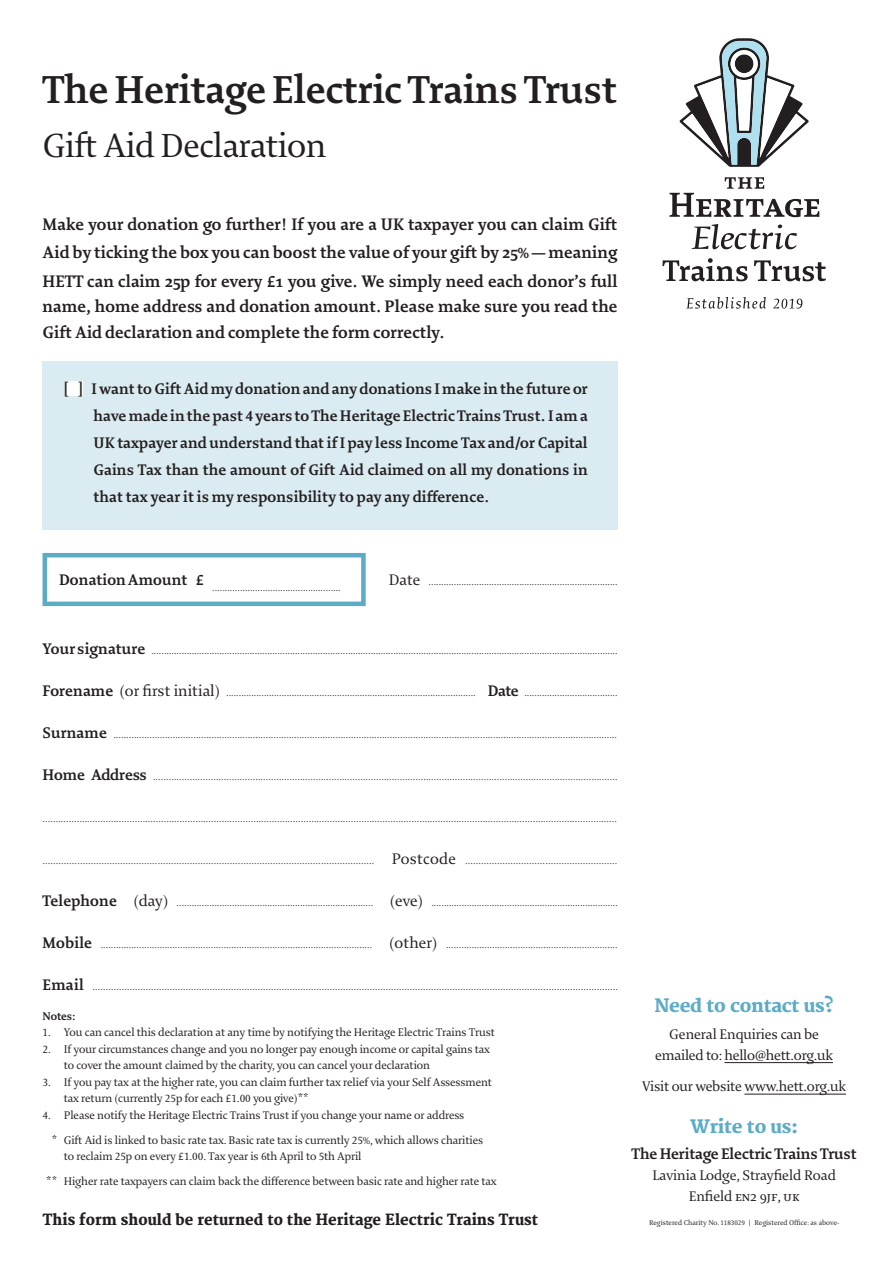
<style>
.page{position:relative;width:893px;height:1263px;background:#fff}
.page>*{position:absolute;margin:0;border:0;box-sizing:border-box;transform-origin:0 0}
.t1{font:700 42px "Enigma";letter-spacing:-.01em;color:#231f20}
.t2{font:36px "Enigma";letter-spacing:-.02em;color:#231f20}
.t3{font:700 18px/28.5px "Enigma";color:#231f20;text-align:justify}
.t4{font:800 18px "Merriweather";letter-spacing:-.02em;color:#5cacc6}
.t5{font:700 16.5px/27px "Enigma";color:#231f20;text-align:justify}
.t6{font:15px "Enigma";letter-spacing:-.02em;color:#231f20}
.t7{font:800 15px "Merriweather";color:#231f20;scale:.95 1}
.t8{font:12px "Enigma";letter-spacing:-.01em;color:#231f20}
.t9{font:700 12px "Enigma";letter-spacing:-.01em;color:#231f20}
.t10{font:10.5px "Enigma";color:#231f20}
.t11{font:7.5px "Enigma";color:#231f20}
.s1{font-family:"Enigma SC"}
.s2{font-size:16.5px}
.s3{font-weight:700;font-size:16.5px}
.s4{font-size:13.5px}
</style>
<div class="page">
<svg style="left:679px;top:38px;width:130px;height:129px"></svg>
<svg style="left:669px;top:177px;width:150px;height:40px"></svg>
<svg style="left:692px;top:224px;width:105px;height:25px"></svg>
<svg style="left:662px;top:258px;width:86px;height:23px"></svg>
<svg style="left:754px;top:260px;width:72px;height:21px"></svg>
<svg style="left:686px;top:297px;width:80px;height:12px"></svg>
<svg style="left:773px;top:299px;width:29px;height:10px"></svg>
<div style="left:43px;top:553px;width:323px;height:53px;border:4px solid #5cacc6"></div>
<div style="left:43px;top:361px;width:575px;height:168px;background:#daebf1"></div>
<div style="left:65px;top:381px;width:17px;height:15px;background:#fff"></div>
<hr style="left:724px;top:1062px;width:109px;height:1px;background:#231f20">
<hr style="left:744px;top:1094px;width:102px;height:1px;background:#231f20">
<p class="t1" style="left:43px;top:66px;width:577px">TheHeritage Electric Trains Trust</p>
<p class="t2" style="left:43px;top:126px;width:286px">Gift Aid Declaration</p>
<p class="t3" style="left:43px;top:210px;width:577px">Make your donation go further! If you are a UK taxpayer you can claim Gift Aid by ticking the box you can boost the value of your gift by 25% — meaning HETT can claim 25p for every £1 you give. We simply need each donor’s full</p>
<p class="t3" style="left:43px;top:294px;width:577px;line-height:25.5px">name, home address and donation amount. Please make sure you read the<br>Gift Aid declaration and complete the form correctly.</p>
<p class="t5" style="left:94px;top:376px;width:496px;text-indent:-30px">[ ] IwanttoGiftAidmydonationandanydonations Imake inthe future or havemade inthepast <span class="s1">4</span> years toTheHeritageElectricTrainsTrust.I ama UK taxpayer and understand that if I pay less Income Tax and/or Capital Gains Tax than the amount of Gift Aid claimed on all my donations in that tax year it is my responsibility to pay any difference.</p>
<p class="t10" style="left:59px;top:582px;width:283px"><sup>DonationAmount</sup> <sup>£</sup> ...................................................</p>
<p class="t10" style="left:389px;top:576px;width:230px"><span class="s2">Date</span> ...........................................................................</p>
<p class="t10" style="left:43px;top:645px;width:577px"><span class="s3">Your signature</span> .........................................................................................................................................................................................</p>
<p class="t10" style="left:43px;top:687px;width:577px"><span class="s3">Forename</span> <span class="s2">(or first initial)</span> ................................................................................................... <span class="s3">Date</span> .....................................</p>
<p class="t10" style="left:43px;top:729px;width:576px"><span class="s3">Surname</span> ...................................................................................................................................................................................................</p>
<p class="t10" style="left:43px;top:770px;width:576px"><span class="s3">Home Address</span> .................................................................................................................................................................................</p>
<p class="t10" style="left:43px;top:812px;width:576px">..........................................................................................................................................................................................................................</p>
<p class="t10" style="left:43px;top:854px;width:576px">............................................................................................................................ <span class="s2">Postcode</span> .........................................................</p>
<p class="t10" style="left:43px;top:896px;width:577px"><span class="s3">Telephone</span> <span class="s2">(day)</span> .............................................................................. <span class="s2">(eve)</span> ..........................................................................</p>
<p class="t10" style="left:43px;top:938px;width:577px"><span class="s3">Mobile</span> .......................................................................................................... <span class="s2">(other)</span> ...................................................................</p>
<p class="t10" style="left:43px;top:980px;width:577px"><span class="s3">Email</span> .....................................................................................................................................................................................................</p>
<p class="t9" style="left:43px;top:1009px;width:35px">Notes:</p>
<p class="t8" style="left:43px;top:1026px;width:454px"><span class="s1">1.</span> You can cancel this declaration at any time by notifying the Heritage Electric Trains Trust</p>
<p class="t8" style="left:43px;top:1042px;width:449px"><span class="s1">2.</span> If your circumstances change and you no longer pay enough income or capital gains tax</p>
<p class="t8" style="left:64px;top:1059px;width:368px">to cover the amount claimed by the charity, you can cancel your declaration</p>
<p class="t8" style="left:43px;top:1075px;width:451px"><span class="s1">3.</span> If you pay tax at the higher rate, you can claim further tax relief via your Self Assessment</p>
<p class="t8" style="left:64px;top:1092px;width:247px">tax return (currently <span class="s1">25</span>p for each £<span class="s1">1.00</span> you give)<span class="s4">**</span></p>
<p class="t8" style="left:43px;top:1108px;width:423px"><span class="s1">4.</span> Please notify the Heritage Electric Trains Trust if you change your name or address</p>
<p class="t8" style="left:52px;top:1133px;width:433px"><span class="s4">*</span> Gift Aid is linked to basic rate tax. Basic rate tax is currently <span class="s1">25</span>%, which allows charities</p>
<p class="t8" style="left:64px;top:1150px;width:299px">to reclaim <span class="s1">25</span>p on every £<span class="s1">1.00</span>. Tax year is <span class="s1">6</span>th April to <span class="s1">5</span>th April</p>
<p class="t8" style="left:46px;top:1174px;width:452px"><span class="s4">**</span> Higher rate taxpayers can claim back the difference between basic rate and higher rate tax</p>
<p class="t4" style="left:654px;top:995px;width:181px">Need to contact us?</p>
<p class="t6" style="left:669px;top:1026px;width:151px">General Enquiries can be</p>
<p class="t6" style="left:655px;top:1047px;width:179px">emailed to:hello@hett.org.uk</p>
<p class="t6" style="left:642px;top:1078px;width:205px">Visit our website www.hett.org.uk</p>
<p class="t4" style="left:690px;top:1116px;width:110px">Write to us:</p>
<p class="t5" style="left:631px;top:1141px;width:227px">TheHeritage Electric Trains Trust</p>
<p class="t6" style="left:652px;top:1167px;width:185px">Lavinia Lodge, Strayfield Road</p>
<p class="t6" style="left:689px;top:1188px;width:112px">Enfield <span class="s1">en</span>2 9<span class="s1">jf</span>, <span class="s1">uk</span></p>
<p class="t7" style="left:43px;top:1211px;width:523px">This form should be returned to the Heritage Electric Trains Trust</p>
<p class="t11" style="left:649px;top:1219px;width:191px">Registered Charity No. <span class="s1">1183029</span> | Registered Office: as above‑</p>
</div>
